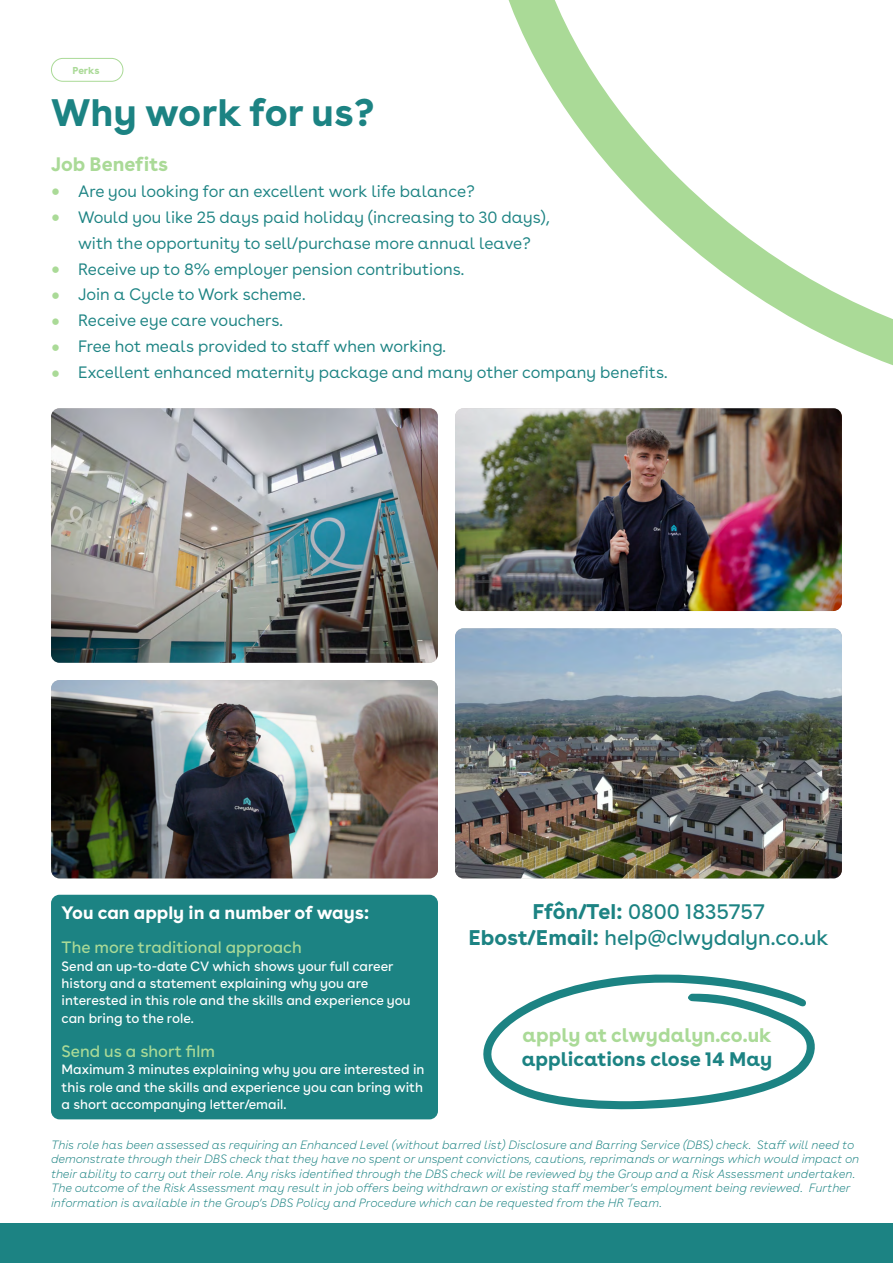
<style>
.page{position:relative;width:893px;height:1263px;background:#fff}
.page>*{position:absolute;margin:0;border:0;box-sizing:border-box;transform-origin:0 0}
.t1{font:700 38.25px "Buenos Aires";color:#1c8383}
.t2{font:21.3px/25.5px "Buenos Aires";color:#1c8383;text-align:center}
.t3{font:700 19.65px "Buenos Aires";color:#aada97}
.t4{font:700 19.65px "Buenos Aires";color:#1c8383}
.t5{font:700 19.5px "Buenos Aires";color:#aada97}
.t6{font:700 18px "Buenos Aires";color:#fff}
.t7{font:16.5px/25.8px "Buenos Aires";color:#1c8383;text-align:center}
.t8{font:16.5px "Buenos Aires";color:#aada97}
.t9{font:13.5px/17.2px "Buenos Aires";color:#fff}
.t10{font:italic 100 12px/14.4px "Buenos Aires";color:#1c8383}
.t11{font:700 10.05px "Buenos Aires";color:#aada97}
.s1{font-family:"Avenir";font-size:18px;color:#aada97}
.s2{font-weight:700}
</style>
<div class="page">
<svg style="left:508px;top:0;width:385px;height:365px"></svg>
<div style="left:0;top:1223px;width:893px;height:40px;background:#1c8383"></div>
<svg style="left:483px;top:974px;width:332px;height:135px"></svg>
<div style="left:51px;top:58px;width:72px;height:24px;border:1px solid #aada97;border-radius:11px"></div>
<img style="left:51px;top:408px;width:387px;height:255px">
<img style="left:455px;top:408px;width:387px;height:203px">
<img style="left:51px;top:680px;width:387px;height:198px">
<img style="left:455px;top:628px;width:387px;height:250px">
<div style="left:51px;top:895px;width:387px;height:224px;background:#1c8383;border-radius:9px"></div>
<p class="t11" style="left:73px;top:61px;width:28px">Perks</p>
<h1 class="t1" style="left:51px;top:79px;width:325px">Why work for us?</h1>
<h3 class="t5" style="left:51px;top:147px;width:119px">Job Benefits</h3>
<h3 class="t7" style="left:51px;top:177px;width:425px"><span class="s1">•</span> Are you looking for an excellent work life balance?</h3>
<h3 class="t7" style="left:51px;top:203px;width:500px"><span class="s1">•</span> Would you like 25 days paid holiday (increasing to 30 days), with the opportunity to sell/purchase more annual leave?</h3>
<h3 class="t7" style="left:51px;top:254px;width:415px"><span class="s1">•</span> Receive up to 8% employer pension contributions.</h3>
<h3 class="t7" style="left:51px;top:280px;width:256px"><span class="s1">•</span> Join a Cycle to Work scheme.</h3>
<h3 class="t7" style="left:51px;top:306px;width:233px"><span class="s1">•</span> Receive eye care vouchers.</h3>
<h3 class="t7" style="left:51px;top:332px;width:396px"><span class="s1">•</span> Free hot meals provided to staff when working.</h3>
<h3 class="t7" style="left:51px;top:358px;width:618px"><span class="s1">•</span> Excellent enhanced maternity package and many other company benefits.</h3>
<h2 class="t2" style="left:468px;top:897px;width:362px"><span class="s2">Ffôn/Tel:</span> 0800 1835757<br><span class="s2">Ebost/Email:</span> help@clwydalyn.co.uk</h2>
<h3 class="t6" style="left:62px;top:897px;width:309px">You can apply in a number of ways:</h3>
<h3 class="t8" style="left:62px;top:934px;width:242px">The more traditional approach</h3>
<p class="t9" style="left:62px;top:956px;width:351px">Send an up-to-date CV which shows your full career history and a statement explaining why you are interested in this role and the skills and experience you can bring to the role.</p>
<h3 class="t8" style="left:62px;top:1038px;width:155px">Send us a short film</h3>
<p class="t9" style="left:62px;top:1059px;width:364px;text-align:justify">Maximum 3 minutes explaining why you are interested in this role and the skills and experience you can bring with a short accompanying letter/email.</p>
<p class="t10" style="left:51px;top:1137px;width:810px">This role has been assessed as requiring an Enhanced Level (without barred list) Disclosure and Barring Service (DBS) check. Staff will need to demonstrate through their DBS check that they have no spent or unspent convictions, cautions, reprimands or warnings which would impact on their ability to carry out their role. Any risks identified through the DBS check will be reviewed by the Group and a Risk Assessment undertaken.<br>The outcome of the Risk Assessment may result in job offers being withdrawn or existing staff member’s employment being reviewed. Further information is available in the Group’s DBS Policy and Procedure which can be requested from the HR Team.</p>
<h3 class="t3" style="left:522px;top:1018px;width:251px">apply at clwydalyn.co.uk</h3>
<h3 class="t4" style="left:522px;top:1042px;width:252px">applications close 14 May</h3>
</div>
